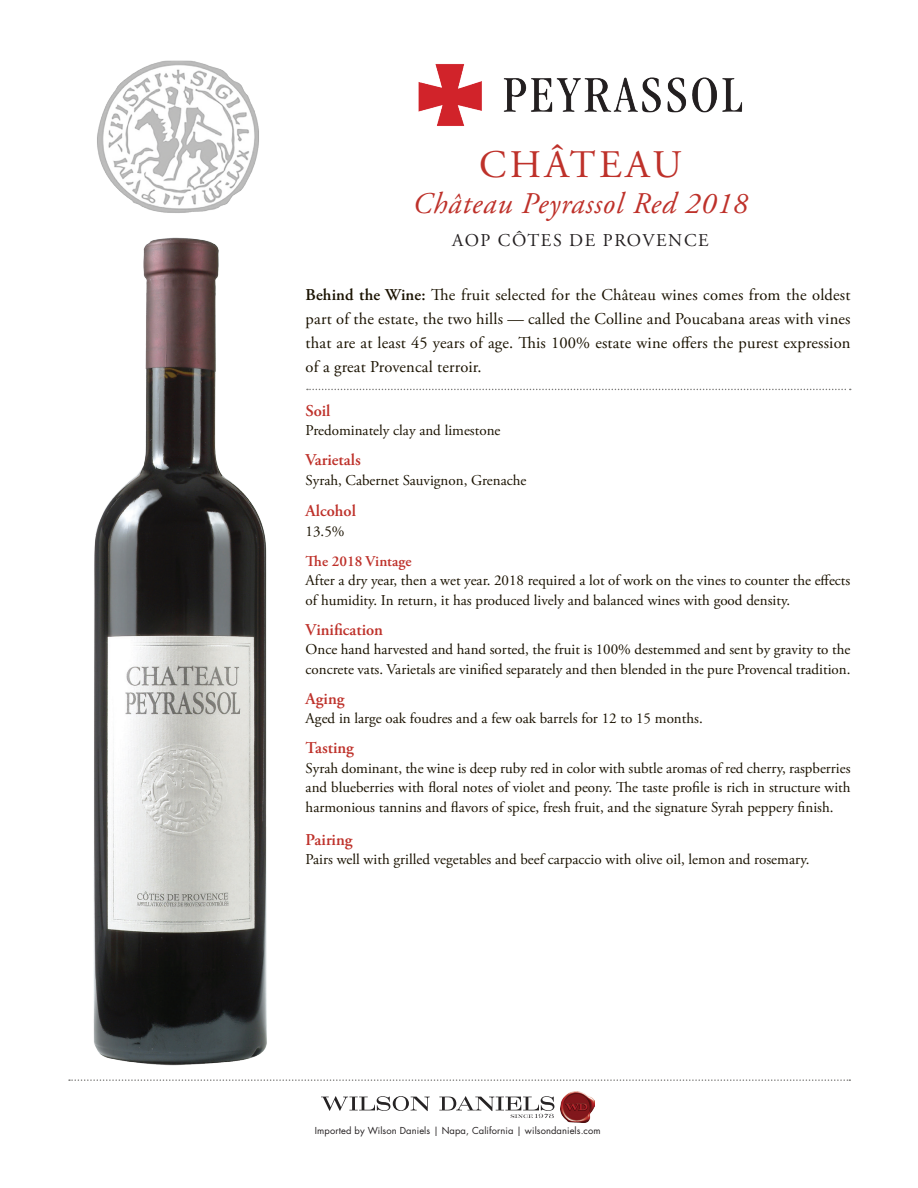
<style>
.page{position:relative;width:918px;height:1188px;background:#fff}
.page>*{position:absolute;margin:0;border:0;box-sizing:border-box;transform-origin:0 0}
.t1{font:39px "Adobe Garamond Pro";letter-spacing:.09em;color:#be312a}
.t2{font:italic 30px "Adobe Garamond Pro";letter-spacing:.03em;color:#be312a}
.t3{font:18px "Adobe Garamond Pro";letter-spacing:.09em;color:#231f20}
.t4{font:16.5px/24px "Adobe Garamond Pro";letter-spacing:.01em;color:#1a1200;text-align:justify}
.t5{font:600 16.5px "Adobe Garamond Pro";color:#be312a}
.t6{font:15px/19.5px "Adobe Garamond Pro";color:#1a1200}
.t7{font:600 15px "Adobe Garamond Pro";color:#be312a}
.t8{font:9.3px "Futura Std";letter-spacing:.01em;color:#231f20}
.s1{font-weight:600}
</style>
<div class="page">
<svg style="left:69px;top:1079px;width:781px;height:2px"></svg>
<svg style="left:321px;top:1096px;width:109px;height:15px"></svg>
<img style="left:561px;top:1091px;width:34px;height:32px">
<svg style="left:439px;top:1096px;width:115px;height:22px"></svg>
<img style="left:418px;top:64px;width:325px;height:62px">
<img style="left:97px;top:60px;width:162px;height:153px">
<svg style="left:307px;top:389px;width:544px;height:1px"></svg>
<img style="left:93px;top:237px;width:174px;height:829px">
<p class="t1" style="left:479px;top:141px;width:204px">CHÂTEAU</p>
<p class="t2" style="left:413px;top:185px;width:337px">Château Peyrassol Red 2018</p>
<p class="t3" style="left:452px;top:229px;width:258px">AOP CÔTES DE PROVENCE</p>
<p class="t4" style="left:306px;top:283px;width:546px"><span class="s1">Behind the Wine:</span> The fruit selected for the Château wines comes from the oldest part of the estate, the two hills — called the Colline and Poucabana areas with vines that are at least 45 years of age. This 100% estate wine offers the purest expression of a great Provencal terroir.</p>
<p class="t5" style="left:306px;top:401px;width:26px">Soil</p>
<p class="t6" style="left:306px;top:421px;width:196px">Predominately clay and limestone</p>
<p class="t5" style="left:306px;top:450px;width:57px">Varietals</p>
<p class="t6" style="left:306px;top:471px;width:222px">Syrah, Cabernet Sauvignon, Grenache</p>
<p class="t5" style="left:306px;top:501px;width:52px">Alcohol</p>
<p class="t6" style="left:306px;top:522px;width:40px">13.5%</p>
<p class="t7" style="left:306px;top:552px;width:107px">The 2018 Vintage</p>
<p class="t6" style="left:306px;top:571px;width:546px">After a dry year, then a wet year. 2018 required a lot of work on the vines to counter the effects of humidity. In return, it has produced lively and balanced wines with good density.</p>
<p class="t5" style="left:306px;top:620px;width:79px">Vinification</p>
<p class="t6" style="left:306px;top:640px;width:546px">Once hand harvested and hand sorted, the fruit is 100% destemmed and sent by gravity to the concrete vats. Varietals are vinified separately and then blended in the pure Provencal tradition.</p>
<p class="t5" style="left:306px;top:689px;width:40px">Aging</p>
<p class="t6" style="left:306px;top:709px;width:399px">Aged in large oak foudres and a few oak barrels for 12 to 15 months.</p>
<p class="t5" style="left:306px;top:738px;width:50px">Tasting</p>
<p class="t6" style="left:306px;top:759px;width:546px;text-align:justify">Syrah dominant, the wine is deep ruby red in color with subtle aromas of red cherry, raspberries and blueberries with floral notes of violet and peony. The taste profile is rich in structure with harmonious tannins and flavors of spice, fresh fruit, and the signature Syrah peppery finish.</p>
<p class="t5" style="left:306px;top:830px;width:48px">Pairing</p>
<p class="t6" style="left:306px;top:850px;width:505px">Pairs well with grilled vegetables and beef carpaccio with olive oil, lemon and rosemary.</p>
<p class="t8" style="left:315px;top:1125px;width:287px">Imported by Wilson Daniels | Napa, California | wilsondaniels.com</p>
</div>
